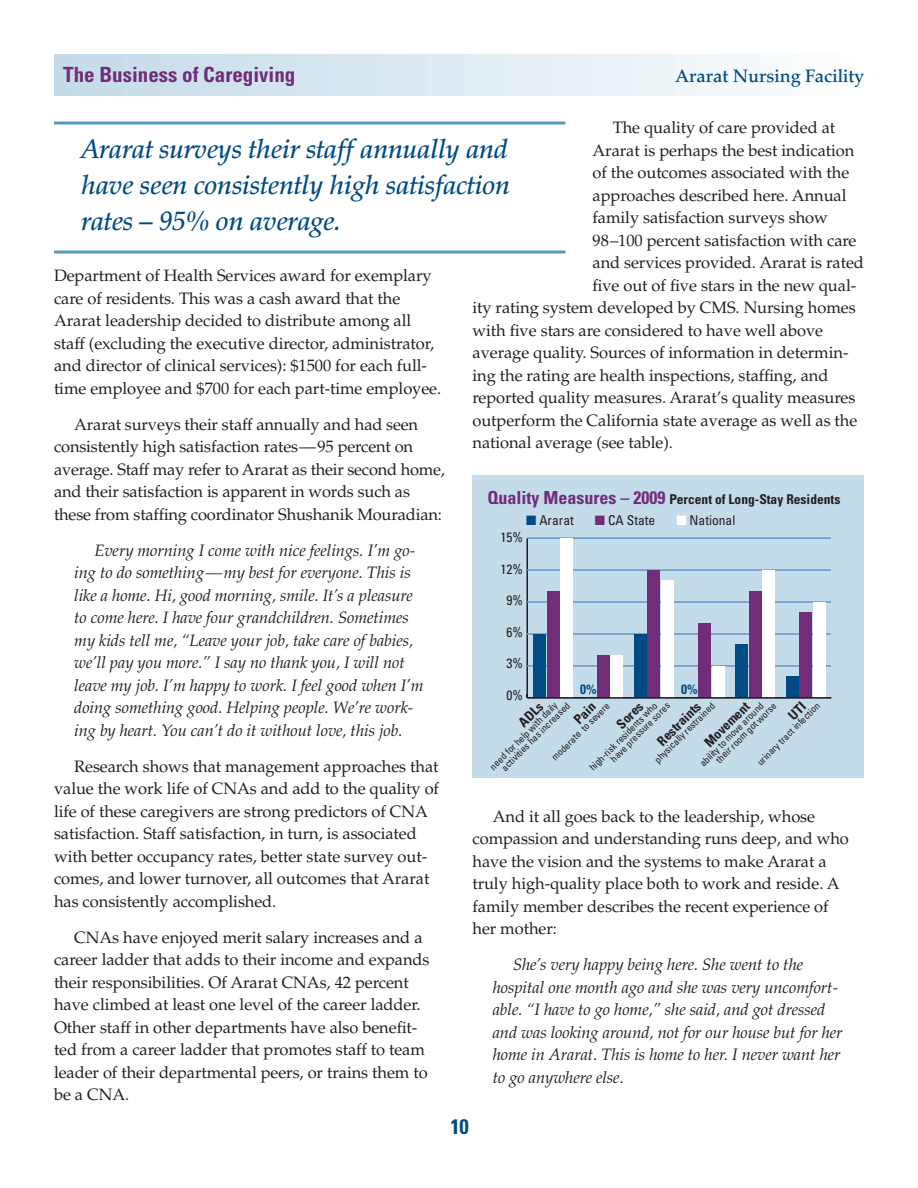
<style>
.page{position:relative;width:918px;height:1188px;background:#fff}
.page>*{position:absolute;margin:0;border:0;box-sizing:border-box;transform-origin:0 0}
.Callout_Quotes{font:italic 500 27px/36px "Palatino LT Std";letter-spacing:-.01em;color:#004b84;text-align:justify}
.t1{font:700 condensed 21px "Univers LT Std";color:#712d78}
.t2{font:700 condensed 21px "Univers LT Std";color:#004b84}
.t3{font:500 18px "Palatino LT Std";color:#004b84}
.Text-Indent{font:16.5px/22.5px "Palatino LT Std";letter-spacing:-.005em;color:#231f20}
.Text-Indent-2{font:italic 16.5px/22.5px "Palatino LT Std";letter-spacing:-.005em;color:#231f20}
.t4{font:700 condensed 13.5px "Univers LT Std";color:#231f20}
.t5{font:condensed 13.5px "Univers LT Std";color:#231f20}
.t6{font:700 condensed 13.5px "Univers LT Std";color:#004b84}
.t7{font:condensed 9.75px/9px "Univers LT Std";color:#231f20}
.s1{font-size:18px;color:#712d78}
.s2{color:#004b84}
.s3{color:#712d78}
.s4{color:#fff}
</style>
<div class="page">
<div style="left:54px;top:54px;width:810px;height:41px;background:linear-gradient(to right,#c3dae8,#fdfefe)"></div>
<hr style="left:54px;top:122px;width:512px;height:3px;background:#529cbe">
<hr style="left:54px;top:251px;width:512px;height:3px;background:#529cbe">
<div style="left:472px;top:476px;width:392px;height:302px;background:#c4dbe9"></div>
<hr style="left:527px;top:697px;width:304px;height:2px;background:#231f20">
<hr style="left:526px;top:538px;width:2px;height:160px;background:#231f20">
<hr style="left:527px;top:665px;width:304px;height:2px;background:#6497cb">
<hr style="left:527px;top:633px;width:304px;height:2px;background:#6497cb">
<hr style="left:527px;top:601px;width:304px;height:2px;background:#6497cb">
<hr style="left:527px;top:569px;width:304px;height:2px;background:#6497cb">
<hr style="left:527px;top:537px;width:304px;height:2px;background:#6497cb">
<div style="left:561px;top:538px;width:12px;height:160px;background:#fff"></div>
<div style="left:611px;top:655px;width:12px;height:43px;background:#fff"></div>
<div style="left:661px;top:581px;width:13px;height:117px;background:#fff"></div>
<div style="left:712px;top:666px;width:12px;height:32px;background:#fff"></div>
<div style="left:763px;top:570px;width:12px;height:128px;background:#fff"></div>
<div style="left:813px;top:602px;width:13px;height:96px;background:#fff"></div>
<div style="left:547px;top:591px;width:13px;height:107px;background:#712d78"></div>
<div style="left:597px;top:655px;width:12px;height:43px;background:#712d78"></div>
<div style="left:648px;top:570px;width:12px;height:128px;background:#712d78"></div>
<div style="left:699px;top:623px;width:12px;height:75px;background:#712d78"></div>
<div style="left:749px;top:591px;width:12px;height:107px;background:#712d78"></div>
<div style="left:800px;top:613px;width:12px;height:85px;background:#712d78"></div>
<div style="left:534px;top:634px;width:12px;height:64px;background:#004b84"></div>
<div style="left:634px;top:634px;width:12px;height:64px;background:#004b84"></div>
<div style="left:736px;top:645px;width:12px;height:53px;background:#004b84"></div>
<div style="left:786px;top:677px;width:13px;height:21px;background:#004b84"></div>
<hr style="left:527px;top:697px;width:304px;height:1px;background:#231f20">
<p class="t1" style="left:63px;top:61px;width:234px">The Business of Caregiving</p>
<p class="t3" style="left:676px;top:65px;width:190px">Ararat Nursing Facility</p>
<p class="Text-Indent" style="left:613px;top:117px;width:224px">The quality of care provided at</p>
<p class="Text-Indent" style="left:593px;top:139px;width:263px">Ararat is perhaps the best indication</p>
<p class="Text-Indent" style="left:593px;top:162px;width:258px">of the outcomes associated with the</p>
<p class="Text-Indent" style="left:593px;top:184px;width:256px">approaches described here. Annual</p>
<p class="Text-Indent" style="left:593px;top:207px;width:237px">family satisfaction surveys show</p>
<p class="Text-Indent" style="left:593px;top:229px;width:266px">98–100 percent satisfaction with care</p>
<p class="Text-Indent" style="left:593px;top:252px;width:273px">and services provided. Ararat is rated</p>
<p class="Text-Indent" style="left:593px;top:274px;width:265px">five out of five stars in the new qual-</p>
<p class="Text-Indent" style="left:472px;top:297px;width:385px">ity rating system developed by CMS. Nursing homes</p>
<p class="Text-Indent" style="left:472px;top:319px;width:352px">with five stars are considered to have well above</p>
<p class="Text-Indent" style="left:472px;top:342px;width:378px">average quality. Sources of information in determin-</p>
<p class="Text-Indent" style="left:472px;top:364px;width:357px">ing the rating are health inspections, staffing, and</p>
<p class="Text-Indent" style="left:472px;top:387px;width:384px">reported quality measures. Ararat’s quality measures</p>
<p class="Text-Indent" style="left:472px;top:409px;width:386px">outperform the California state average as well as the</p>
<p class="Text-Indent" style="left:472px;top:432px;width:202px">national average (see table).</p>
<p class="Callout_Quotes" style="left:81px;top:132px;width:431px">Ararat surveys their staff annually and have seen consistently high satisfaction rates – 95% on average.</p>
<p class="Text-Indent" style="left:54px;top:265px;width:389px">Department of Health Services award for exemplary care of residents. This was a cash award that the Ararat leadership decided to distribute among all staff (excluding the executive director, administrator, and director of clinical services): $1500 for each full&shy;time employee and $700 for each part-time employee.</p>
<p class="Text-Indent" style="left:54px;top:413px;width:393px;text-indent:20px">Ararat surveys their staff annually and had seen consistently high satisfaction rates—95 percent on average. Staff may refer to Ararat as their second home, and their satisfaction is apparent in words such as these from staffing coordinator Shushanik Mouradian:</p>
<p class="Text-Indent-2" style="left:74px;top:539px;width:351px;text-indent:20px">Every morning I come with nice feelings. I’m go&shy;ing to do something—my best for everyone. This is like a home. Hi, good morning, smile. It’s a pleasure to come here. I have four grandchildren. Sometimes my kids tell me, “Leave your job, take care of babies, we’ll pay you more.” I say no thank you, I will not leave my job. I’m happy to work. I feel good when I’m doing something good. Helping people. We’re work&shy;ing by heart. You can’t do it without love, this job.</p>
<p class="Text-Indent" style="left:54px;top:755px;width:387px;text-indent:20px">Research shows that management approaches that value the work life of CNAs and add to the quality of life of these caregivers are strong predictors of CNA satisfaction. Staff satisfaction, in turn, is associated with better occupancy rates, better state survey out&shy;comes, and lower turnover, all outcomes that Ararat has consistently accomplished.</p>
<p class="Text-Indent" style="left:54px;top:926px;width:377px;text-indent:20px">CNAs have enjoyed merit salary increases and a career ladder that adds to their income and expands their responsibilities. Of Ararat CNAs, 42 percent have climbed at least one level of the career ladder.<br>Other staff in other departments have also benefit&shy;ted from a career ladder that promotes staff to team leader of their departmental peers, or trains them to be a CNA.</p>
<p class="t4" style="left:487px;top:491px;width:354px"><span class="s1">Quality Measures – 2009</span> Percent of Long-Stay Residents</p>
<p class="t5" style="left:501px;top:529px;width:24px">15%</p>
<p class="t5" style="left:501px;top:560px;width:24px">12%</p>
<p class="t5" style="left:507px;top:592px;width:18px">9%</p>
<p class="t5" style="left:507px;top:623px;width:18px">6%</p>
<p class="t5" style="left:507px;top:655px;width:18px">3%</p>
<p class="t5" style="left:507px;top:686px;width:18px">0%</p>
<p class="t4" style="left:515px;top:718px;width:30px;rotate:-45deg">ADLs</p>
<p class="t5" style="left:526px;top:511px;width:49px"><span class="s2">■</span> Ararat</p>
<p class="t5" style="left:595px;top:511px;width:62px"><span class="s3">■</span> CA State</p>
<p class="t5" style="left:676px;top:511px;width:61px"><span class="s4">■</span> National</p>
<p class="t6" style="left:580px;top:681px;width:18px">0%</p>
<p class="t6" style="left:681px;top:681px;width:18px">0%</p>
<p class="t4" style="left:701px;top:739px;width:59px;rotate:-45deg">Movement</p>
<p class="t7" style="left:493px;top:760px;width:94px;text-indent:-7px;rotate:-45deg">need for help with daily activities has increased</p>
<p class="t4" style="left:570px;top:716px;width:26px;rotate:-45deg">Pain</p>
<p class="t7" style="left:708px;top:752px;width:83px;text-indent:-14px;rotate:-45deg">ability to move around their room got worse</p>
<p class="t7" style="left:653px;top:758px;width:83px;rotate:-45deg">physically restrained</p>
<p class="t4" style="left:654px;top:737px;width:57px;rotate:-45deg">Restraints</p>
<p class="t7" style="left:550px;top:756px;width:79px;rotate:-45deg">moderate to severe</p>
<p class="t4" style="left:613px;top:720px;width:33px;rotate:-45deg">Sores</p>
<p class="t7" style="left:603px;top:751px;width:81px;text-indent:-21px;rotate:-45deg">high-risk residents who have pressure sores</p>
<p class="t7" style="left:755px;top:760px;width:86px;rotate:-45deg">urinary tract infection</p>
<p class="Text-Indent" style="left:472px;top:805px;width:378px;text-indent:20px">And it all goes back to the leadership, whose compassion and understanding runs deep, and who have the vision and the systems to make Ararat a truly high-quality place both to work and reside. A family member describes the recent experience of her mother:</p>
<p class="Text-Indent-2" style="left:493px;top:954px;width:351px;text-indent:20px">She’s very happy being here. She went to the hospital one month ago and she was very uncomfort&shy;able. “I have to go home,” she said, and got dressed and was looking around, not for our house but for her home in Ararat. This is home to her. I never want her to go anywhere else.</p>
<p class="t2" style="left:450px;top:1114px;width:20px">10</p>
</div>
